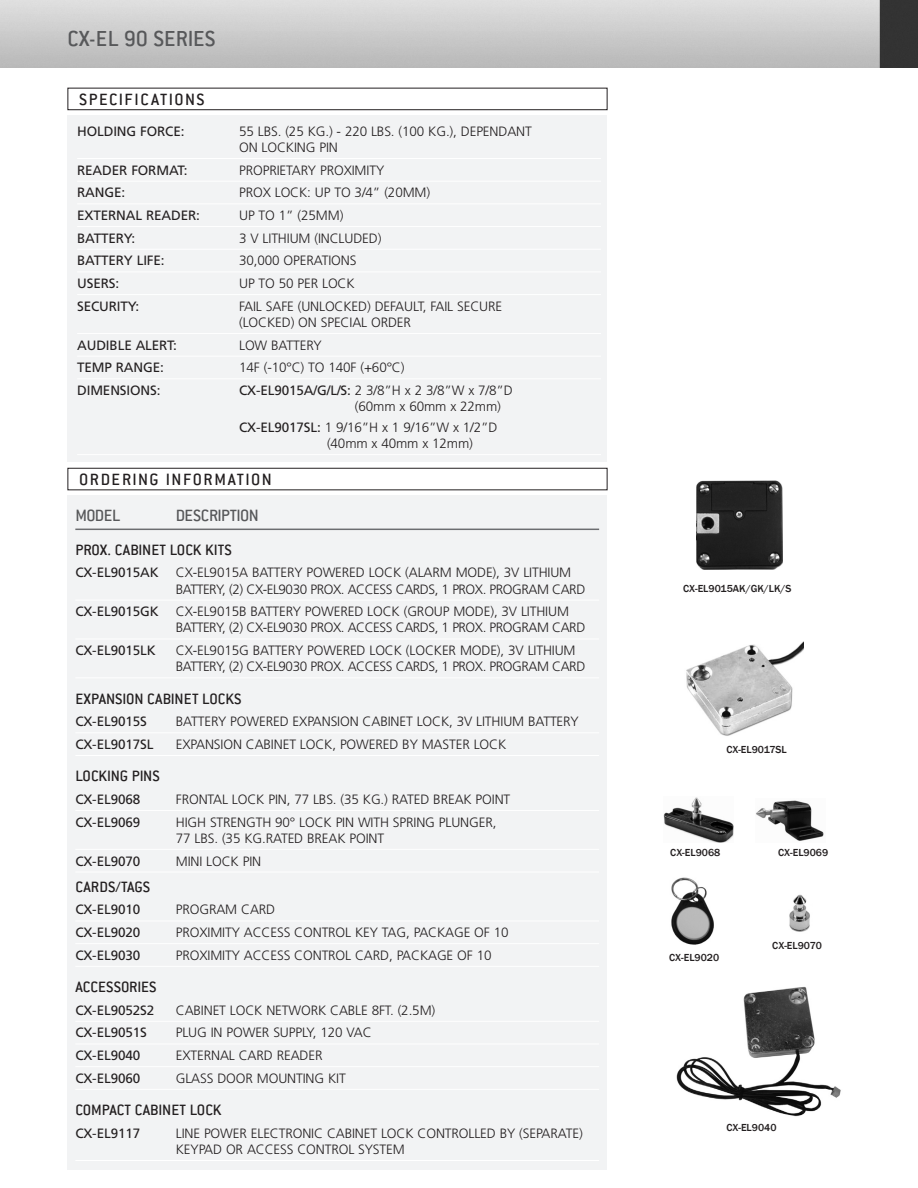
<style>
.page{position:relative;width:918px;height:1188px;background:#fff}
.page>*{position:absolute;margin:0;border:0;box-sizing:border-box;transform-origin:0 0}
.N-SS-H2__80_GRAY{font:500 24px "Conduit ITC";letter-spacing:.01em;color:#57585a}
.N-SS-H3__inside_whit{font:500 18px "Conduit ITC";letter-spacing:.075em;color:#231f20}
.N-SS-Products_H_Ord{font:500 18px "Conduit ITC";letter-spacing:-.035em;color:#57585a}
.N-SS_SH_OrderingInfo{font:500 16.5px "Conduit ITC";color:#231f20}
.N-SS-ord_info{font:300 13.5px/16.2px "Frutiger";letter-spacing:-.01em;color:#231f20}
.N-SS-Specifiactions{font:300 13.5px/16.2px "Frutiger";letter-spacing:-.01em;color:#231f20}
.N-SS-ord_info-2{font:300 13.5px/16.2px "Frutiger";letter-spacing:-.035em;color:#231f20}
.N-SS-ord_info-3{font:13.5px "Frutiger";letter-spacing:-.01em;color:#231f20}
.N-SS-Specifiactions-2{font:13.5px "Frutiger";letter-spacing:-.01em;color:#231f20}
.N-SS-Image_Descripti{font:500 10.5px "Franklin Gothic";color:#231f20}
.s1{font-weight:400}
</style>
<div class="page">
<img style="left:0;top:0;width:918px;height:67px">
<div style="left:68px;top:88px;width:540px;height:22px;border:1px solid #231f20"></div>
<div style="left:68px;top:468px;width:540px;height:22px;border:1px solid #231f20"></div>
<div style="left:68px;top:115px;width:540px;height:346px;background:#f2f3f4"></div>
<div style="left:68px;top:495px;width:540px;height:675px;background:#f2f3f4"></div>
<hr style="left:77px;top:158px;width:524px;height:1px;background:#fff">
<hr style="left:77px;top:181px;width:524px;height:1px;background:#fff">
<hr style="left:77px;top:203px;width:524px;height:1px;background:#fff">
<hr style="left:77px;top:226px;width:524px;height:1px;background:#fff">
<hr style="left:77px;top:249px;width:524px;height:1px;background:#fff">
<hr style="left:77px;top:272px;width:524px;height:1px;background:#fff">
<hr style="left:77px;top:294px;width:524px;height:1px;background:#fff">
<hr style="left:77px;top:333px;width:524px;height:1px;background:#fff">
<hr style="left:77px;top:356px;width:524px;height:1px;background:#fff">
<hr style="left:77px;top:378px;width:524px;height:1px;background:#fff">
<hr style="left:77px;top:454px;width:524px;height:1px;background:#fff">
<hr style="left:75px;top:529px;width:524px;height:1px;background:#6c6d70">
<hr style="left:75px;top:600px;width:524px;height:1px;background:#fff">
<hr style="left:75px;top:639px;width:524px;height:1px;background:#fff">
<hr style="left:75px;top:677px;width:524px;height:1px;background:#fff">
<hr style="left:75px;top:732px;width:524px;height:1px;background:#fff">
<hr style="left:75px;top:755px;width:524px;height:1px;background:#fff">
<hr style="left:75px;top:810px;width:524px;height:1px;background:#fff">
<hr style="left:75px;top:849px;width:524px;height:1px;background:#fff">
<hr style="left:75px;top:872px;width:524px;height:1px;background:#fff">
<hr style="left:75px;top:921px;width:524px;height:1px;background:#fff">
<hr style="left:75px;top:943px;width:524px;height:1px;background:#fff">
<hr style="left:75px;top:966px;width:524px;height:1px;background:#fff">
<hr style="left:75px;top:1021px;width:524px;height:1px;background:#fff">
<hr style="left:75px;top:1044px;width:524px;height:1px;background:#fff">
<hr style="left:75px;top:1066px;width:524px;height:1px;background:#fff">
<hr style="left:75px;top:1089px;width:524px;height:1px;background:#fff">
<hr style="left:75px;top:1160px;width:524px;height:1px;background:#fff">
<img style="left:671px;top:877px;width:43px;height:68px">
<img style="left:697px;top:481px;width:86px;height:88px">
<img style="left:663px;top:797px;width:70px;height:45px">
<img style="left:756px;top:800px;width:68px;height:41px">
<img style="left:789px;top:894px;width:21px;height:38px">
<img style="left:686px;top:642px;width:117px;height:94px">
<img style="left:676px;top:986px;width:165px;height:131px">
<p class="N-SS-H2__80_GRAY" style="left:67px;top:25px;width:149px">CX-EL 90 SERIES</p>
<p class="N-SS-H3__inside_whit" style="left:79px;top:89px;width:127px">SPECIFICATIONS</p>
<p class="N-SS-Specifiactions-2" style="left:77px;top:123px;width:109px">HOLDING FORCE:</p>
<p class="N-SS-Specifiactions" style="left:239px;top:123px;width:294px">55 LBS. (25 KG.) - 220 LBS. (100 KG.), DEPENDANT<br>ON LOCKING PIN</p>
<p class="N-SS-Specifiactions-2" style="left:77px;top:162px;width:112px">READER FORMAT:</p>
<p class="N-SS-Specifiactions" style="left:239px;top:162px;width:147px">PROPRIETARY PROXIMITY</p>
<p class="N-SS-Specifiactions-2" style="left:77px;top:185px;width:50px">RANGE:</p>
<p class="N-SS-Specifiactions" style="left:239px;top:185px;width:193px">PROX LOCK: UP TO 3/4” (20MM)</p>
<p class="N-SS-Specifiactions-2" style="left:77px;top:207px;width:124px">EXTERNAL READER:</p>
<p class="N-SS-Specifiactions" style="left:239px;top:207px;width:106px">UP TO 1” (25MM)</p>
<p class="N-SS-Specifiactions-2" style="left:77px;top:230px;width:60px">BATTERY:</p>
<p class="N-SS-Specifiactions" style="left:239px;top:230px;width:144px">3 V LITHIUM (INCLUDED)</p>
<p class="N-SS-Specifiactions-2" style="left:77px;top:253px;width:89px">BATTERY LIFE:</p>
<p class="N-SS-Specifiactions" style="left:239px;top:253px;width:119px">30,000 OPERATIONS</p>
<p class="N-SS-Specifiactions-2" style="left:77px;top:275px;width:44px">USERS:</p>
<p class="N-SS-Specifiactions" style="left:239px;top:275px;width:117px">UP TO 50 PER LOCK</p>
<p class="N-SS-Specifiactions-2" style="left:77px;top:298px;width:64px">SECURITY:</p>
<p class="N-SS-Specifiactions" style="left:239px;top:298px;width:265px">FAIL SAFE (UNLOCKED) DEFAULT, FAIL SECURE (LOCKED) ON SPECIAL ORDER</p>
<p class="N-SS-Specifiactions-2" style="left:77px;top:337px;width:101px">AUDIBLE ALERT:</p>
<p class="N-SS-Specifiactions" style="left:239px;top:337px;width:84px">LOW BATTERY</p>
<p class="N-SS-Specifiactions-2" style="left:77px;top:360px;width:88px">TEMP RANGE:</p>
<p class="N-SS-Specifiactions" style="left:239px;top:360px;width:167px">14F (-10°C) TO 140F (+60°C)</p>
<p class="N-SS-Specifiactions-2" style="left:77px;top:382px;width:85px">DIMENSIONS:</p>
<p class="N-SS-Specifiactions" style="left:355px;top:382px;width:160px;text-indent:-116px"><span class="s1">CX-EL9015A/G/L/S:</span> 2 3/8”H x 2 3/8”W x 7/8”D (60mm x 60mm x 22mm)</p>
<p class="N-SS-Specifiactions" style="left:327px;top:419px;width:172px;text-indent:-88px"><span class="s1">CX-EL9017SL:</span> 1 9/16”H x 1 9/16”W x 1/2”D (40mm x 40mm x 12mm)</p>
<p class="N-SS-H3__inside_whit" style="left:79px;top:469px;width:194px">ORDERING INFORMATION</p>
<p class="N-SS-Products_H_Ord" style="left:75px;top:506px;width:47px">MODEL</p>
<p class="N-SS-Products_H_Ord" style="left:176px;top:506px;width:84px">DESCRIPTION</p>
<p class="N-SS_SH_OrderingInfo" style="left:75px;top:540px;width:158px">PROX. CABINET LOCK KITS</p>
<p class="N-SS-ord_info-3" style="left:75px;top:565px;width:85px">CX-EL9015AK</p>
<p class="N-SS-ord_info-2" style="left:176px;top:565px;width:411px">CX-EL9015A BATTERY POWERED LOCK (ALARM MODE), 3V LITHIUM<br>BATTERY, (2) CX-EL9030 PROX. ACCESS CARDS, 1 PROX. PROGRAM CARD</p>
<p class="N-SS-ord_info-3" style="left:75px;top:604px;width:85px">CX-EL9015GK</p>
<p class="N-SS-ord_info-2" style="left:176px;top:603px;width:411px">CX-EL9015B BATTERY POWERED LOCK (GROUP MODE), 3V LITHIUM<br>BATTERY, (2) CX-EL9030 PROX. ACCESS CARDS, 1 PROX. PROGRAM CARD</p>
<p class="N-SS-ord_info-3" style="left:75px;top:643px;width:82px">CX-EL9015LK</p>
<p class="N-SS-ord_info-2" style="left:176px;top:642px;width:411px">CX-EL9015G BATTERY POWERED LOCK (LOCKER MODE), 3V LITHIUM<br>BATTERY, (2) CX-EL9030 PROX. ACCESS CARDS, 1 PROX. PROGRAM CARD</p>
<p class="N-SS_SH_OrderingInfo" style="left:75px;top:689px;width:168px">EXPANSION CABINET LOCKS</p>
<p class="N-SS-ord_info-3" style="left:75px;top:714px;width:73px">CX-EL9015S</p>
<p class="N-SS-ord_info" style="left:176px;top:714px;width:404px">BATTERY POWERED EXPANSION CABINET LOCK, 3V LITHIUM BATTERY</p>
<p class="N-SS-ord_info-3" style="left:75px;top:736px;width:80px">CX-EL9017SL</p>
<p class="N-SS-ord_info" style="left:176px;top:736px;width:332px">EXPANSION CABINET LOCK, POWERED BY MASTER LOCK</p>
<p class="N-SS_SH_OrderingInfo" style="left:75px;top:767px;width:86px">LOCKING PINS</p>
<p class="N-SS-ord_info-3" style="left:75px;top:791px;width:66px">CX-EL9068</p>
<p class="N-SS-ord_info" style="left:176px;top:791px;width:336px">FRONTAL LOCK PIN, 77 LBS. (35 KG.) RATED BREAK POINT</p>
<p class="N-SS-ord_info-3" style="left:75px;top:814px;width:66px">CX-EL9069</p>
<p class="N-SS-ord_info" style="left:176px;top:814px;width:322px">HIGH STRENGTH 90° LOCK PIN WITH SPRING PLUNGER,<br>77 LBS. (35 KG.RATED BREAK POINT</p>
<p class="N-SS-ord_info-3" style="left:75px;top:853px;width:66px">CX-EL9070</p>
<p class="N-SS-ord_info" style="left:176px;top:853px;width:87px">MINI LOCK PIN</p>
<p class="N-SS_SH_OrderingInfo" style="left:75px;top:877px;width:76px">CARDS/TAGS</p>
<p class="N-SS-ord_info-3" style="left:75px;top:902px;width:66px">CX-EL9010</p>
<p class="N-SS-ord_info" style="left:176px;top:902px;width:101px">PROGRAM CARD</p>
<p class="N-SS-ord_info-3" style="left:75px;top:925px;width:66px">CX-EL9020</p>
<p class="N-SS-ord_info" style="left:176px;top:924px;width:334px">PROXIMITY ACCESS CONTROL KEY TAG, PACKAGE OF 10</p>
<p class="N-SS-ord_info-3" style="left:75px;top:947px;width:66px">CX-EL9030</p>
<p class="N-SS-ord_info" style="left:176px;top:947px;width:317px">PROXIMITY ACCESS CONTROL CARD, PACKAGE OF 10</p>
<p class="N-SS_SH_OrderingInfo" style="left:75px;top:978px;width:83px">ACCESSORIES</p>
<p class="N-SS-ord_info-3" style="left:75px;top:1002px;width:80px">CX-EL9052S2</p>
<p class="N-SS-ord_info" style="left:176px;top:1002px;width:261px">CABINET LOCK NETWORK CABLE 8FT. (2.5M)</p>
<p class="N-SS-ord_info-3" style="left:75px;top:1025px;width:73px">CX-EL9051S</p>
<p class="N-SS-ord_info" style="left:176px;top:1025px;width:197px">PLUG IN POWER SUPPLY, 120 VAC</p>
<p class="N-SS-ord_info-3" style="left:75px;top:1048px;width:66px">CX-EL9040</p>
<p class="N-SS-ord_info" style="left:176px;top:1047px;width:148px">EXTERNAL CARD READER</p>
<p class="N-SS-ord_info-3" style="left:75px;top:1070px;width:66px">CX-EL9060</p>
<p class="N-SS-ord_info" style="left:176px;top:1070px;width:171px">GLASS DOOR MOUNTING KIT</p>
<p class="N-SS_SH_OrderingInfo" style="left:75px;top:1101px;width:148px">COMPACT CABINET LOCK</p>
<p class="N-SS-ord_info-3" style="left:75px;top:1125px;width:66px">CX-EL9117</p>
<p class="N-SS-ord_info" style="left:176px;top:1125px;width:408px">LINE POWER ELECTRONIC CABINET LOCK CONTROLLED BY (SEPARATE)<br>KEYPAD OR ACCESS CONTROL SYSTEM</p>
<p class="N-SS-Image_Descripti" style="left:683px;top:582px;width:110px">CX-EL9015AK/GK/LK/S</p>
<p class="N-SS-Image_Descripti" style="left:726px;top:743px;width:62px">CX-EL9017SL</p>
<p class="N-SS-Image_Descripti" style="left:670px;top:846px;width:52px">CX-EL9068</p>
<p class="N-SS-Image_Descripti" style="left:778px;top:846px;width:52px">CX-EL9069</p>
<p class="N-SS-Image_Descripti" style="left:669px;top:951px;width:52px">CX-EL9020</p>
<p class="N-SS-Image_Descripti" style="left:772px;top:939px;width:51px">CX-EL9070</p>
<p class="N-SS-Image_Descripti" style="left:726px;top:1121px;width:52px">CX-EL9040</p>
</div>
